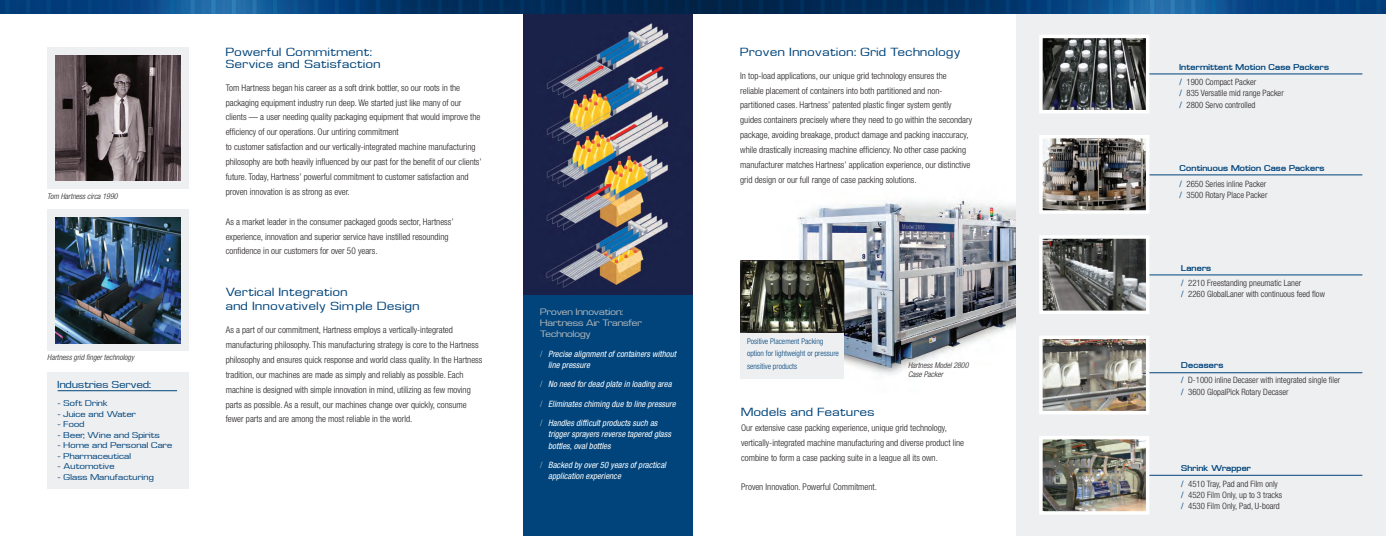
<style>
.page{position:relative;width:1386px;height:536px;background:#fff}
.page>*{position:absolute;margin:0;border:0;box-sizing:border-box;transform-origin:0 0}
.t1{font:12.25px/11.4px "Waukegan LDO Extended";letter-spacing:.05em;color:#00447b}
.t2{font:10.5px "Waukegan LDO Extended";letter-spacing:.025em;color:#00447b}
.t3{font:9.62px/11.4px "Waukegan LDO Extended";color:#b2b7bb}
.t4{font:300 condensed 9.19px/14.9px "Helvetica Neue LT Std";color:#231f20}
.t5{font:300 condensed 8.75px "Helvetica Neue LT Std";color:#231f20}
.t6{font:italic condensed 8.75px/11.4px "Helvetica Neue LT Std";color:#fff}
.t7{font:8.75px "Waukegan LDO Extended";letter-spacing:.025em;color:#00447b}
.t8{font:700 8.75px "Waukegan LDO Extended";letter-spacing:.025em;color:#00447b}
.t9{font:italic 300 condensed 7.88px/9.5px "Helvetica Neue LT Std";color:#231f20}
.t10{font:300 condensed 7.88px/12.2px "Helvetica Neue LT Std";color:#00447b}
.s1{font-weight:300;font-style:normal;color:#b2b7bb}
.s2{font-weight:400;color:#00447b}
</style>
<div class="page">
<img style="left:777px;top:199px;width:239px;height:180px">
<div style="left:1016px;top:0;width:370px;height:536px;background:#eeeff1"></div>
<div style="left:524px;top:0;width:169px;height:536px;background:#00447b"></div>
<div style="left:524px;top:4px;width:169px;height:290px;background:#1a2148"></div>
<img style="left:546px;top:23px;width:123px;height:265px">
<img style="left:0;top:0;width:1386px;height:13px">
<div style="left:47px;top:47px;width:142px;height:142px;background:#eeeff1"></div>
<div style="left:47px;top:209px;width:142px;height:142px;background:#eeeff1"></div>
<img style="left:55px;top:55px;width:126px;height:126px">
<img style="left:55px;top:217px;width:126px;height:126px">
<div style="left:47px;top:372px;width:142px;height:117px;background:#eeeff1"></div>
<hr style="left:58px;top:390px;width:119px;height:1px;background:#00447b">
<hr style="left:1141px;top:74px;width:221px;height:1px;background:#00447b">
<hr style="left:1141px;top:175px;width:221px;height:1px;background:#00447b">
<hr style="left:1141px;top:275px;width:221px;height:1px;background:#00447b">
<hr style="left:1141px;top:372px;width:221px;height:1px;background:#00447b">
<hr style="left:1141px;top:475px;width:221px;height:1px;background:#00447b">
<img style="left:1044px;top:40px;width:100px;height:68px">
<div style="left:1039px;top:35px;width:110px;height:78px;border:4px solid #fff"></div>
<img style="left:1044px;top:140px;width:100px;height:69px">
<div style="left:1039px;top:135px;width:110px;height:79px;border:4px solid #fff"></div>
<img style="left:1044px;top:240px;width:100px;height:69px">
<div style="left:1039px;top:235px;width:110px;height:79px;border:4px solid #fff"></div>
<img style="left:1044px;top:340px;width:100px;height:69px">
<div style="left:1039px;top:335px;width:110px;height:79px;border:4px solid #fff"></div>
<img style="left:1044px;top:440px;width:100px;height:69px">
<div style="left:1039px;top:435px;width:110px;height:79px;border:4px solid #fff"></div>
<div style="left:740px;top:296px;width:104px;height:82px;background:#eeeff1"></div>
<img style="left:742px;top:262px;width:100px;height:68px">
<div style="left:740px;top:260px;width:104px;height:72px;border:1px solid #231f20"></div>
<p class="t9" style="left:47px;top:191px;width:72px">Tom Hartness circa 1990</p>
<p class="t9" style="left:47px;top:353px;width:88px">Hartness grid finger technology</p>
<p class="t2" style="left:58px;top:378px;width:95px">Industries Served:</p>
<p class="t7" style="left:58px;top:398px;width:52px">- Soft Drink</p>
<p class="t7" style="left:58px;top:409px;width:80px">- Juice and Water</p>
<p class="t7" style="left:58px;top:419px;width:28px">- Food</p>
<p class="t7" style="left:58px;top:430px;width:104px">- Beer, Wine and Spirits</p>
<p class="t7" style="left:58px;top:440px;width:116px">- Home and Personal Care</p>
<p class="t7" style="left:58px;top:451px;width:75px">- Pharmaceutical</p>
<p class="t7" style="left:58px;top:461px;width:59px">- Automotive</p>
<p class="t7" style="left:58px;top:472px;width:98px">- Glass Manufacturing</p>
<p class="t1" style="left:226px;top:47px;width:156px">Powerful Commitment:<br>Service and Satisfaction</p>
<p class="t4" style="left:226px;top:80px;width:256px">Tom Hartness began his career as a soft drink bottler, so our roots in the packaging equipment industry run deep. We started just like many of our clients — a user needing quality packaging equipment that would improve the efficiency of our operations. Our untiring commitment</p>
<p class="t4" style="left:226px;top:139px;width:258px">to customer satisfaction and our vertically-integrated machine manufacturing philosophy are both heavily influenced by our past for the benefit of our clients’ future. Today, Hartness’ powerful commitment to customer satisfaction and proven innovation is as strong as ever.</p>
<p class="t4" style="left:226px;top:214px;width:229px">As a market leader in the consumer packaged goods sector, Hartness’ experience, innovation and superior service have instilled resounding confidence in our customers for over 50 years.</p>
<p class="t1" style="left:226px;top:286px;width:123px">Vertical Integration</p>
<p class="t1" style="left:226px;top:300px;width:195px">and Innovatively Simple Design</p>
<p class="t4" style="left:226px;top:322px;width:258px">As a part of our commitment, Hartness employs a vertically-integrated manufacturing philosophy. This manufacturing strategy is core to the Hartness philosophy and ensures quick response and world class quality. In the Hartness tradition, our machines are made as simply and reliably as possible. Each machine is designed with simple innovation in mind, utilizing as few moving parts as possible. As a result, our machines change over quickly, consume fewer parts and are among the most reliable in the world.</p>
<p class="t3" style="left:540px;top:305px;width:84px">Proven Innovation:</p>
<p class="t3" style="left:540px;top:317px;width:103px">Hartness Air Transfer<br>Technology</p>
<p class="t6" style="left:548px;top:348px;width:129px;text-indent:-8px"><span class="s1">/</span> Precise alignment of containers without line pressure</p>
<p class="t6" style="left:540px;top:378px;width:133px"><span class="s1">/</span> No need for dead plate in loading area</p>
<p class="t6" style="left:540px;top:398px;width:137px"><span class="s1">/</span> Eliminates chiming due to line pressure</p>
<p class="t6" style="left:548px;top:417px;width:124px;text-indent:-8px"><span class="s1">/</span> Handles difficult products such as trigger sprayers reverse tapered glass bottles, oval bottles</p>
<p class="t6" style="left:548px;top:459px;width:119px;text-indent:-8px"><span class="s1">/</span> Backed by over 50 years of practical application experience</p>
<p class="t1" style="left:740px;top:46px;width:221px">Proven Innovation: Grid Technology</p>
<p class="t4" style="left:740px;top:68px;width:234px">In top-load applications, our unique grid technology ensures the reliable placement of containers into both partitioned and non&shy;partitioned cases. Hartness’ patented plastic finger system gently guides containers precisely where they need to go within the secondary package, avoiding breakage, product damage and packing inaccuracy, while drastically increasing machine efficiency. No other case packing manufacturer matches Hartness’ application experience, our distinctive grid design or our full range of case packing solutions.</p>
<p class="t10" style="left:747px;top:335px;width:93px">Positive Placement Packing option for lightweight or pressure sensitive products</p>
<p class="t9" style="left:908px;top:360px;width:62px">Hartness Model 2800<br>Case Packer</p>
<p class="t1" style="left:741px;top:406px;width:135px">Models and Features</p>
<p class="t4" style="left:741px;top:420px;width:225px">Our extensive case packing experience, unique grid technology, vertically-integrated machine manufacturing and diverse product line combine to form a case packing suite in a league all its own.</p>
<p class="t4" style="left:741px;top:479px;width:137px">Proven Innovation. Powerful Commitment.</p>
<p class="t8" style="left:1180px;top:62px;width:151px">Intermittent Motion Case Packers</p>
<p class="t5" style="left:1180px;top:77px;width:78px"><span class="s2">/</span> 1900 Compact Packer</p>
<p class="t5" style="left:1180px;top:88px;width:106px"><span class="s2">/</span> 835 Versatile mid range Packer</p>
<p class="t5" style="left:1180px;top:99px;width:77px"><span class="s2">/</span> 2800 Servo controlled</p>
<p class="t8" style="left:1180px;top:164px;width:146px">Continuous Motion Case Packers</p>
<p class="t5" style="left:1180px;top:179px;width:88px"><span class="s2">/</span> 2650 Series inline Packer</p>
<p class="t5" style="left:1180px;top:190px;width:89px"><span class="s2">/</span> 3500 Rotary Place Packer</p>
<p class="t8" style="left:1181px;top:263px;width:31px">Laners</p>
<p class="t5" style="left:1181px;top:278px;width:121px"><span class="s2">/</span> 2210 Freestanding pneumatic Laner</p>
<p class="t5" style="left:1181px;top:289px;width:145px"><span class="s2">/</span> 2260 GlobalLaner with continuous feed flow</p>
<p class="t8" style="left:1181px;top:360px;width:44px">Decasers</p>
<p class="t5" style="left:1181px;top:375px;width:161px"><span class="s2">/</span> D-1000 inline Decaser with integrated single filer</p>
<p class="t5" style="left:1181px;top:386px;width:109px"><span class="s2">/</span> 3600 GlopalPick Rotary Decaser</p>
<p class="t8" style="left:1181px;top:463px;width:71px">Shrink Wrapper</p>
<p class="t5" style="left:1181px;top:478px;width:98px"><span class="s2">/</span> 4510 Tray, Pad and Film only</p>
<p class="t5" style="left:1181px;top:489px;width:102px"><span class="s2">/</span> 4520 Film Only, up to 3 tracks</p>
<p class="t5" style="left:1181px;top:501px;width:100px"><span class="s2">/</span> 4530 Film Only, Pad, U-board</p>
</div>
